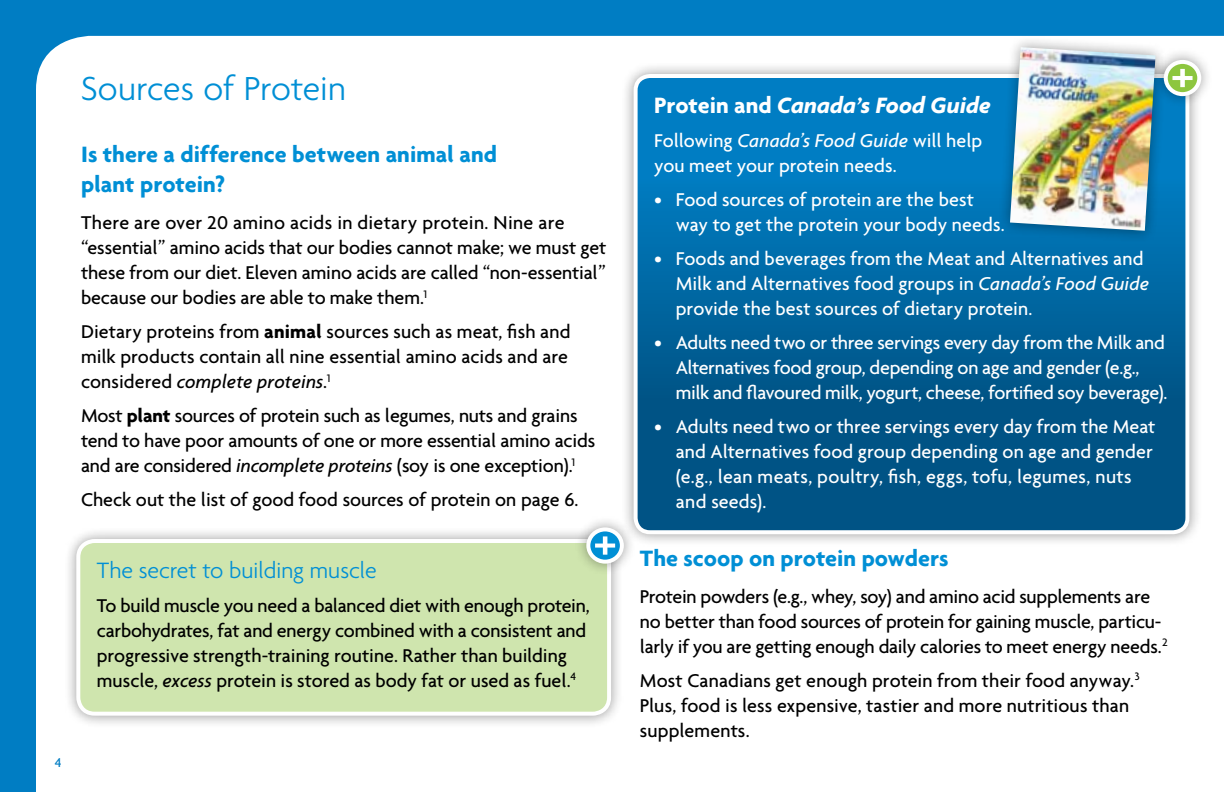
<style>
.page{position:relative;width:1224px;height:792px;background:#007dc3}
.page>*{position:absolute;margin:0;border:0;box-sizing:border-box;transform-origin:0 0}
.t1{font:300 36px "Agenda";letter-spacing:-.005em;color:#008fd5}
.t2{font:700 24px/30px "Agenda";color:#008fd5}
.t3{font:italic 700 24px "Agenda";letter-spacing:.005em;color:#fff}
.t4{font:300 24px "Agenda";letter-spacing:-.01em;color:#008fd5}
.t5{font:500 20px/25px "Agenda";letter-spacing:-.01em;color:#000}
.t6{font:500 20px/25px "Agenda";color:#fff}
.t7{font:500 14px "Agenda";color:#007dc3}
.s1{font-weight:700}
.s2{font-style:italic}
.s3{font-style:normal}
</style>
<div class="page">
<div style="left:36px;top:36px;width:1188px;height:756px;background:#fff"></div>
<div style="left:64px;top:526px;width:560px;height:203px;background:#000;opacity:.4"></div>
<div style="left:78px;top:541px;width:531px;height:173px;background:#cfe5ae;border-radius:16px"></div>
<div style="left:76px;top:539px;width:535px;height:177px;border:4px solid #fff;border-radius:16px"></div>
<div style="left:574px;top:515px;width:62px;height:61px;background:#000;opacity:.4"></div>
<svg style="left:588px;top:529px;width:34px;height:33px"></svg>
<div style="left:586px;top:527px;width:38px;height:37px;border:4px solid #fff;border-radius:50%"></div>
<svg style="left:595px;top:536px;width:20px;height:19px"></svg>
<div style="left:621px;top:61px;width:581px;height:486px;background:#000;opacity:.4"></div>
<svg style="left:636px;top:76px;width:551px;height:456px"></svg>
<div style="left:634px;top:74px;width:555px;height:460px;border:4px solid #fff;border-radius:14px"></div>
<div style="left:1151px;top:47px;width:63px;height:61px;background:#000;opacity:.4"></div>
<svg style="left:1166px;top:62px;width:33px;height:32px"></svg>
<div style="left:1164px;top:60px;width:37px;height:36px;border:4px solid #fff;border-radius:50%"></div>
<svg style="left:1172px;top:69px;width:21px;height:18px"></svg>
<div style="left:998px;top:35px;width:170px;height:208px;background:#000;opacity:.4"></div>
<img style="left:1010px;top:47px;width:146px;height:184px">
<h1 class="t1" style="left:81px;top:67px;width:267px">Sources of Protein</h1>
<p class="t2" style="left:81px;top:139px;width:418px">Is there a difference between animal and plant protein?</p>
<p class="t5" style="left:81px;top:210px;width:527px">There are over 20 amino acids in dietary protein. Nine are “essential” amino acids that our bodies cannot make; we must get these from our diet. Eleven amino acids are called “non-essential” because our bodies are able to make them.<sup>1</sup></p>
<p class="t5" style="left:81px;top:319px;width:491px;text-align:justify">Dietary proteins from <span class="s1">animal</span> sources such as meat, fish and milk products contain all nine essential amino acids and are considered <span class="s2">complete proteins</span>.<sup>1</sup></p>
<p class="t5" style="left:81px;top:403px;width:516px">Most <span class="s1">plant</span> sources of protein such as legumes, nuts and grains tend to have poor amounts of one or more essential amino acids and are considered <span class="s2">incomplete proteins</span> (soy is one exception).<sup>1</sup></p>
<p class="t5" style="left:81px;top:487px;width:499px">Check out the list of good food sources of protein on page 6.</p>
<p class="t4" style="left:97px;top:556px;width:281px">The secret to building muscle</p>
<p class="t5" style="left:97px;top:593px;width:494px">To build muscle you need a balanced diet with enough protein, carbohydrates, fat and energy combined with a consistent and progressive strength-training routine. Rather than building muscle, <span class="s2">excess</span> protein is stored as body fat or used as fuel.<sup>4</sup></p>
<p class="t7" style="left:55px;top:754px;width:8px">4</p>
<p class="t3" style="left:654px;top:90px;width:338px"><span class="s3">Protein and</span> Canada’s Food Guide</p>
<p class="t6" style="left:654px;top:127px;width:330px">Following <span class="s2">Canada’s Food Guide</span> will help you meet your protein needs.</p>
<p class="t6" style="left:676px;top:186px;width:331px;text-indent:-22px">• Food sources of protein are the best way to get the protein your body needs.</p>
<p class="t6" style="left:676px;top:245px;width:475px;text-indent:-22px">• Foods and beverages from the Meat and Alternatives and<br>Milk and Alternatives food groups in <span class="s2">Canada’s Food Guide </span>provide the best sources of dietary protein.</p>
<p class="t6" style="left:676px;top:329px;width:493px;text-indent:-22px">• Adults need two or three servings every day from the Milk and<br>Alternatives food group, depending on age and gender (e.g., milk and flavoured milk, yogurt, cheese, fortified soy beverage).</p>
<p class="t6" style="left:676px;top:413px;width:481px;text-indent:-22px">• Adults need two or three servings every day from the Meat and Alternatives food group depending on age and gender (e.g., lean meats, poultry, fish, eggs, tofu, legumes, nuts and seeds).</p>
<p class="t2" style="left:640px;top:543px;width:310px">The scoop on protein powders</p>
<p class="t5" style="left:640px;top:584px;width:529px">Protein powders (e.g., whey, soy) and amino acid supplements are no better than food sources of protein for gaining muscle, particu&shy;larly if you are getting enough daily calories to meet energy needs.<sup>2</sup></p>
<p class="t5" style="left:640px;top:668px;width:501px">Most Canadians get enough protein from their food anyway.<sup>3<br></sup>Plus, food is less expensive, tastier and more nutritious than supplements.</p>
</div>
